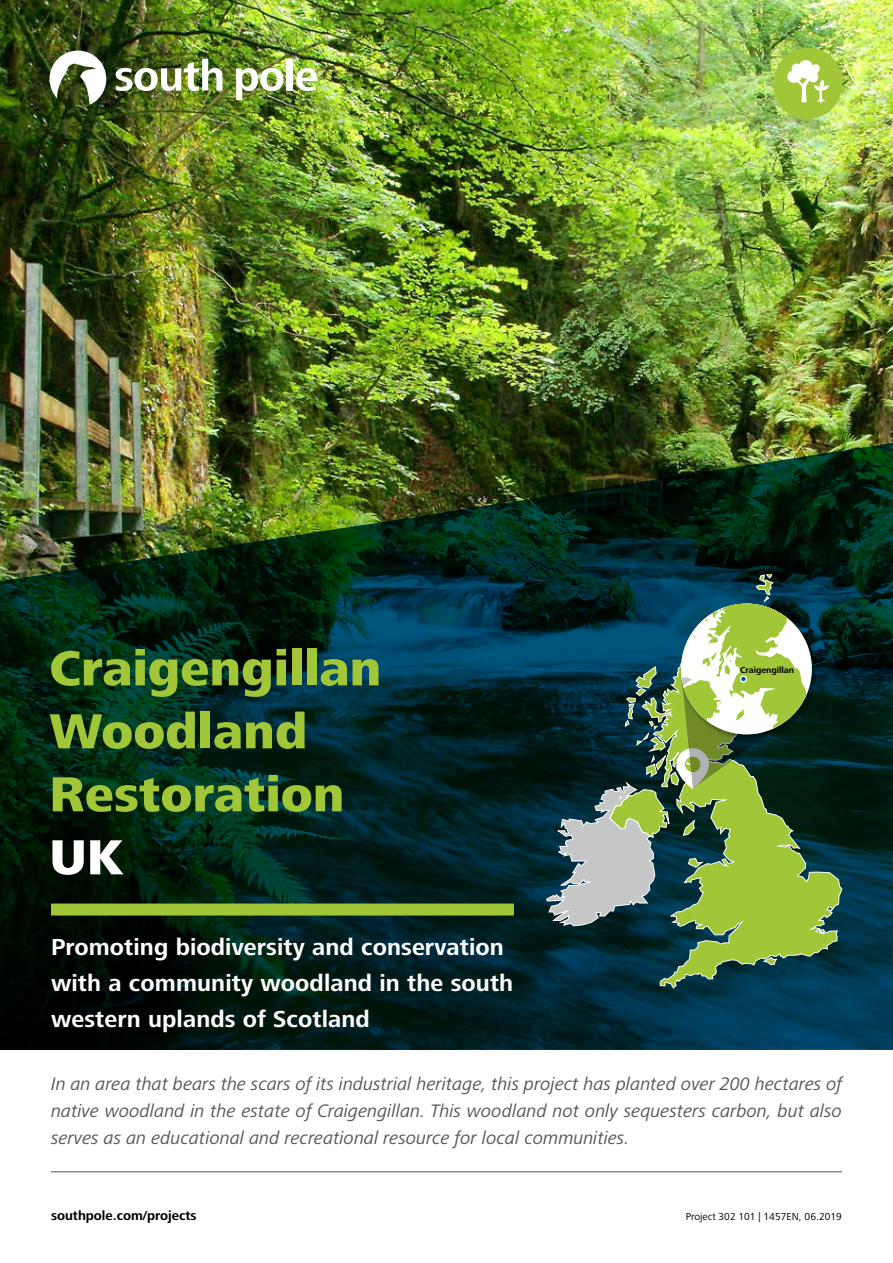
<style>
.page{position:relative;width:893px;height:1263px;background:#fff}
.page>*{position:absolute;margin:0;border:0;box-sizing:border-box;transform-origin:0 0}
.t1{font:800 51px/63px "Frutiger Next LT";letter-spacing:.005em;color:#a1c638}
.t2{font:800 51px "Frutiger Next LT";color:#fff}
.t3{font:700 24px/36px "Frutiger Next LT";letter-spacing:.005em;color:#fff}
.t4{font:italic 18.75px/27px "Frutiger Next LT";letter-spacing:-.005em;color:#565655;text-align:justify}
.t5{font:700 13.5px "Frutiger Next LT";color:#000}
.t6{font:10.5px "Frutiger Next LT";color:#000}
.t7{font:700 9px "Frutiger Next LT";color:#000}
</style>
<div class="page">
<img style="left:0;top:0;width:893px;height:441px">
<svg style="left:0;top:441px;width:893px;height:609px;background:#0c2c21"></svg>
<div style="left:51px;top:903px;width:463px;height:12px;background:#a1c638"></div>
<hr style="left:51px;top:1171px;width:791px;height:1px;background:#565655">
<svg style="left:546px;top:781px;width:63px;height:145px;background:#6c7f85"></svg>
<svg style="left:609px;top:574px;width:233px;height:414px;background:#446b48"></svg>
<div style="left:773px;top:51px;width:69px;height:68px;background:#a1c638;border-radius:50%"></div>
<svg style="left:673px;top:595px;width:148px;height:194px"></svg>
<div style="left:740px;top:675px;width:7px;height:7px;border:1px solid #fff;border-radius:50%"></div>
<div style="left:774px;top:48px;width:68px;height:68px;background:#a1c638;border-radius:50%"></div>
<svg style="left:787px;top:60px;width:42px;height:44px"></svg>
<img style="left:116px;top:59px;width:106px;height:32px">
<img style="left:236px;top:68px;width:47px;height:32px">
<div style="left:287px;top:59px;width:6px;height:32px;background:#fff"></div>
<svg style="left:296px;top:68px;width:21px;height:23px"></svg>
<svg style="left:50px;top:51px;width:56px;height:54px"></svg>
<h1 class="t1" style="left:50px;top:637px;width:333px">Craigengillan<br>Woodland<br>Restoration</h1>
<h1 class="t2" style="left:50px;top:828px;width:76px">UK</h1>
<p class="t3" style="left:51px;top:929px;width:464px">Promoting biodiversity and conservation with a community woodland in the south western uplands of Scotland</p>
<p class="t7" style="left:740px;top:665px;width:56px">Craigengillan</p>
<p class="t4" style="left:51px;top:1071px;width:793px">In an area that bears the scars of its industrial heritage, this project has planted over 200 hectares of native woodland in the estate of Craigengillan. This woodland not only sequesters carbon, but also serves as an educational and recreational resource for local communities.</p>
<p class="t5" style="left:51px;top:1208px;width:147px">southpole.com/projects</p>
<p class="t6" style="left:686px;top:1211px;width:158px">Project 302 101 | 1457EN, 06.2019</p>
</div>
